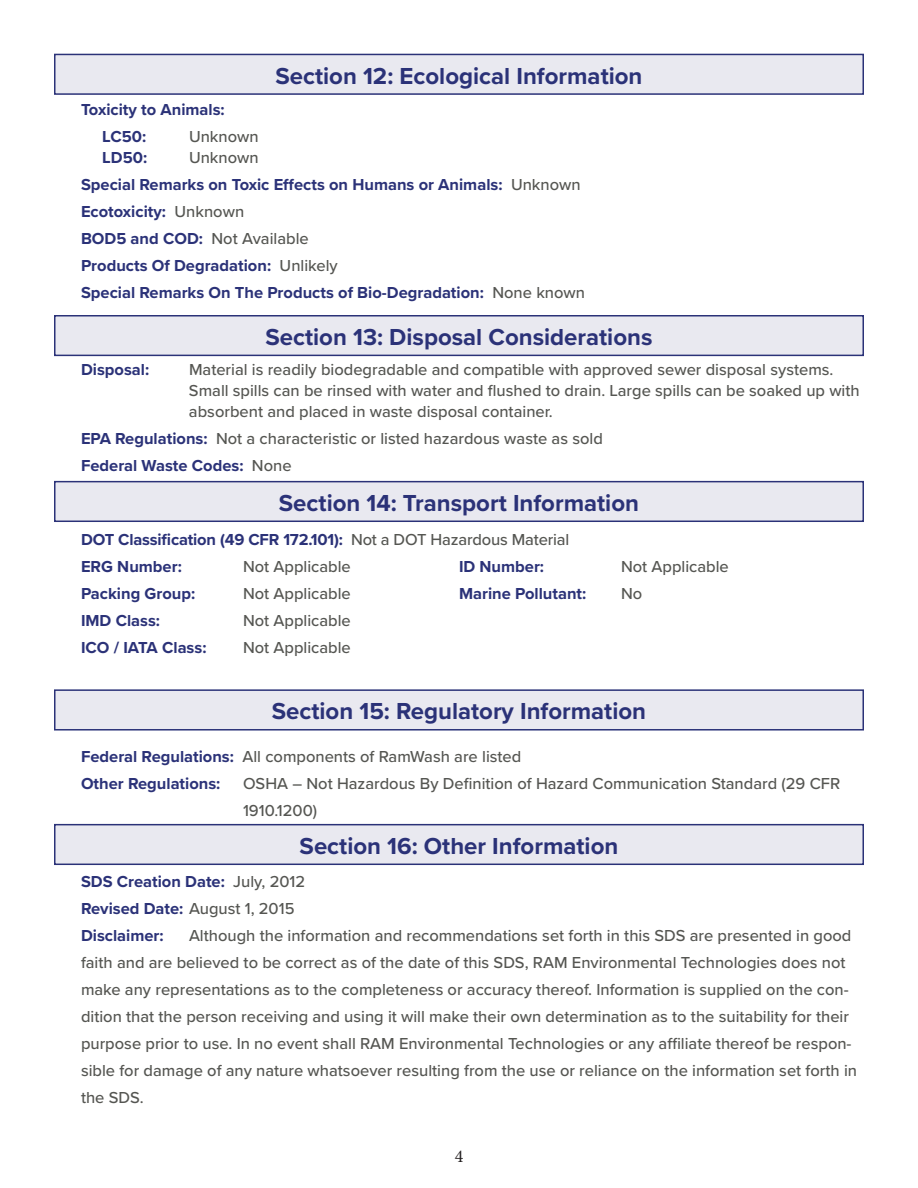
<style>
.page{position:relative;width:918px;height:1188px;background:#fff}
.page>*{position:absolute;margin:0;border:0;box-sizing:border-box;transform-origin:0 0}
.t1{font:700 24px "Proxima Nova";color:#2b3278}
.t2{font:18px "Minion Pro";color:#231f20}
.t3{font:500 16.5px/27px "Proxima Nova";color:#555652}
.t4{font:700 16.5px "Proxima Nova";color:#2b3278}
.s1{font-weight:500;color:#555652}
.s2{font-weight:700;color:#2b3278}
</style>
<div class="page">
<div style="left:54px;top:481px;width:810px;height:41px;background:#e9e9f0;border:2px solid #2b3278"></div>
<div style="left:54px;top:689px;width:810px;height:42px;background:#e9e9f0;border:2px solid #2b3278"></div>
<div style="left:54px;top:824px;width:810px;height:41px;background:#e9e9f0;border:2px solid #2b3278"></div>
<div style="left:54px;top:315px;width:810px;height:41px;background:#e9e9f0;border:2px solid #2b3278"></div>
<div style="left:54px;top:54px;width:810px;height:41px;background:#e9e9f0;border:2px solid #2b3278"></div>
<p class="t1" style="left:275px;top:58px;width:369px">Section 12: Ecological Information</p>
<p class="t4" style="left:81px;top:98px;width:145px">Toxicity to Animals:</p>
<p class="t4" style="left:102px;top:125px;width:45px">LC50:</p>
<p class="t3" style="left:189px;top:123px;width:71px">Unknown</p>
<p class="t4" style="left:102px;top:146px;width:46px">LD50:</p>
<p class="t3" style="left:189px;top:144px;width:71px">Unknown</p>
<p class="t4" style="left:81px;top:173px;width:501px">Special Remarks on Toxic Effects on Humans or Animals: <span class="s1">Unknown</span></p>
<p class="t4" style="left:81px;top:200px;width:165px">Ecotoxicity: <span class="s1">Unknown</span></p>
<p class="t3" style="left:81px;top:225px;width:229px"><span class="s2">BOD5 and COD:</span> Not Available</p>
<p class="t4" style="left:81px;top:254px;width:258px">Products Of Degradation: <span class="s1">Unlikely</span></p>
<p class="t4" style="left:81px;top:281px;width:506px">Special Remarks On The Products of Bio-Degradation: <span class="s1">None known</span></p>
<p class="t1" style="left:265px;top:319px;width:389px">Section 13: Disposal Considerations</p>
<p class="t4" style="left:81px;top:357px;width:70px">Disposal:</p>
<p class="t3" style="left:189px;top:359px;width:672px;line-height:21px">Material is readily biodegradable and compatible with approved sewer disposal systems.<br>Small spills can be rinsed with water and flushed to drain. Large spills can be soaked up with absorbent and placed in waste disposal container.</p>
<p class="t3" style="left:81px;top:425px;width:523px"><span class="s2">EPA Regulations:</span> Not a characteristic or listed hazardous waste as sold</p>
<p class="t4" style="left:81px;top:453px;width:212px">Federal Waste Codes: <span class="s1">None</span></p>
<p class="t1" style="left:279px;top:485px;width:362px">Section 14: Transport Information</p>
<p class="t4" style="left:81px;top:527px;width:490px">DOT Classification (49 CFR 172.101): <span class="s1">Not a DOT Hazardous Material</span></p>
<p class="t4" style="left:81px;top:554px;width:102px">ERG Number:</p>
<p class="t3" style="left:243px;top:552px;width:109px">Not Applicable</p>
<p class="t4" style="left:459px;top:554px;width:87px">ID Number:</p>
<p class="t3" style="left:621px;top:552px;width:109px">Not Applicable</p>
<p class="t4" style="left:81px;top:581px;width:116px">Packing Group:</p>
<p class="t3" style="left:243px;top:579px;width:109px">Not Applicable</p>
<p class="t4" style="left:459px;top:581px;width:129px">Marine Pollutant:</p>
<p class="t3" style="left:621px;top:579px;width:23px">No</p>
<p class="t4" style="left:81px;top:608px;width:81px">IMD Class:</p>
<p class="t3" style="left:243px;top:606px;width:109px">Not Applicable</p>
<p class="t4" style="left:81px;top:635px;width:127px">ICO / IATA Class:</p>
<p class="t3" style="left:243px;top:633px;width:109px">Not Applicable</p>
<p class="t1" style="left:272px;top:694px;width:376px">Section 15: Regulatory Information</p>
<p class="t3" style="left:81px;top:742px;width:442px"><span class="s2">Federal Regulations:</span> All components of RamWash are listed</p>
<p class="t4" style="left:81px;top:771px;width:141px">Other Regulations:</p>
<p class="t3" style="left:243px;top:769px;width:599px">OSHA – Not Hazardous By Definition of Hazard Communication Standard (29 CFR<br>1910.1200)</p>
<p class="t1" style="left:300px;top:828px;width:320px">Section 16: Other Information</p>
<p class="t4" style="left:81px;top:869px;width:226px">SDS Creation Date: <span class="s1">July, 2012</span></p>
<p class="t4" style="left:81px;top:896px;width:215px">Revised Date: <span class="s1">August 1, 2015</span></p>
<p class="t4" style="left:81px;top:923px;width:84px">Disclaimer:</p>
<p class="t3" style="left:81px;top:921px;width:778px;text-indent:108px">Although the information and recommendations set forth in this SDS are presented in good faith and are believed to be correct as of the date of this SDS, RAM Environmental Technologies does not make any representations as to the completeness or accuracy thereof. Information is supplied on the con&shy;dition that the person receiving and using it will make their own determination as to the suitability for their purpose prior to use. In no event shall RAM Environmental Technologies or any affiliate thereof be respon&shy;sible for damage of any nature whatsoever resulting from the use or reliance on the information set forth in the SDS.</p>
<p class="t2" style="left:455px;top:1144px;width:10px">4</p>
</div>
